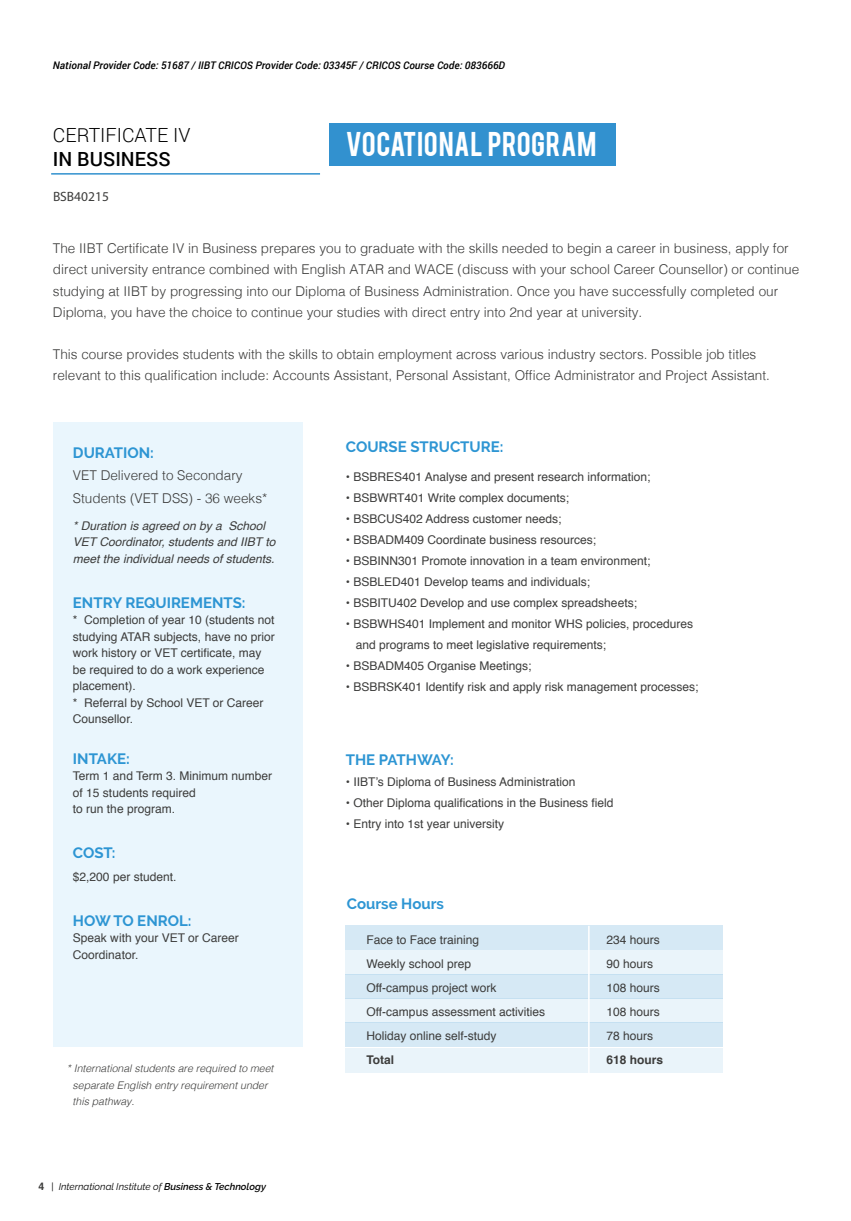
<style>
.page{position:relative;width:851px;height:1221px;background:#fff}
.page>*{position:absolute;margin:0;border:0;box-sizing:border-box;transform-origin:0 0}
.t1{font:27px "Bebas";letter-spacing:.02em;color:#fff}
.t2{font:300 19.5px "Roboto";color:#000}
.t3{font:500 19.5px "Roboto";color:#000}
.t4{font:700 15px "Raleway";color:#2d95d3}
.t5{font:700 15px "Raleway";letter-spacing:-.025em;color:#2d95d3}
.t6{font:300 13.5px/21px "Helvetica";color:#3c3c3b}
.t7{font:13.5px "Myriad Pro";color:#3c3c3b}
.t8{font:12px/16.5px "Helvetica";color:#3c3c3b}
.t9{font:italic 12px/16.5px "Helvetica";color:#3c3c3b}
.t10{font:700 12px "Helvetica";color:#3c3c3b}
.t11{font:italic 300 10.5px/16.5px "Helvetica";color:#3c3c3b}
.t12{font:italic 500 10.5px "Roboto";color:#000}
.t13{font:italic 9.75px "Raleway";color:#000}
.s1{font-family:"Helvetica";font-weight:700;font-style:normal;font-size:10.5px;color:#3c3c3b}
.s2{font-weight:600}
</style>
<div class="page">
<div style="left:53px;top:423px;width:250px;height:623px;background:#eaf6fd"></div>
<hr style="left:51px;top:173px;width:269px;height:2px;background:#3291cf">
<div style="left:329px;top:124px;width:286px;height:42px;background:#3291cf"></div>
<div style="left:346px;top:925px;width:377px;height:24px;background:#d6e9f5"></div>
<div style="left:346px;top:974px;width:377px;height:24px;background:#d6e9f5"></div>
<div style="left:346px;top:1022px;width:377px;height:24px;background:#d6e9f5"></div>
<div style="left:346px;top:949px;width:377px;height:25px;background:#eaf4fa"></div>
<div style="left:346px;top:998px;width:377px;height:24px;background:#eaf4fa"></div>
<div style="left:346px;top:1047px;width:377px;height:25px;background:#eaf4fa"></div>
<hr style="left:588px;top:925px;width:1px;height:151px;background:#fff">
<p class="t12" style="left:53px;top:58px;width:453px">National Provider Code: 51687 / IIBT CRICOS Provider Code: 03345F / CRICOS Course Code: 083666D</p>
<h2 class="t2" style="left:53px;top:122px;width:139px">CERTIFICATE IV</h2>
<h2 class="t3" style="left:53px;top:145px;width:119px">IN BUSINESS</h2>
<p class="t7" style="left:53px;top:188px;width:57px">BSB40215</p>
<h1 class="t1" style="left:346px;top:125px;width:252px">VOCATIONAL PROGRAM</h1>
<p class="t6" style="left:53px;top:237px;width:747px">The IIBT Certificate IV in Business prepares you to graduate with the skills needed to begin a career in business, apply for direct university entrance combined with English ATAR and WACE (discuss with your school Career Counsellor) or continue studying at IIBT by progressing into our Diploma of Business Administration. Once you have successfully completed our Diploma, you have the choice to continue your studies with direct entry into 2nd year at university.</p>
<p class="t6" style="left:53px;top:342px;width:718px">This course provides students with the skills to obtain employment across various industry sectors. Possible job titles relevant to this qualification include: Accounts Assistant, Personal Assistant, Office Administrator and Project Assistant.</p>
<p class="t4" style="left:73px;top:444px;width:82px">DURATION:</p>
<p class="t6" style="left:73px;top:463px;width:196px;line-height:22.5px">VET Delivered to Secondary<br>Students (VET DSS) - 36 weeks*</p>
<p class="t9" style="left:73px;top:517px;width:204px">* Duration is agreed on by a School<br>VET Coordinator, students and IIBT to meet the individual needs of students.</p>
<p class="t4" style="left:73px;top:594px;width:174px">ENTRY REQUIREMENTS:</p>
<p class="t8" style="left:73px;top:612px;width:203px">* Completion of year 10 (students not studying ATAR subjects, have no prior work history or VET certificate, may be required to do a work experience placement).<br>* Referral by School VET or Career<br>Counsellor.</p>
<p class="t4" style="left:73px;top:750px;width:58px">INTAKE:</p>
<p class="t8" style="left:73px;top:768px;width:201px">Term 1 and Term 3. Minimum number of 15 students required<br>to run the program.</p>
<p class="t4" style="left:73px;top:844px;width:44px">COST:</p>
<p class="t8" style="left:73px;top:868px;width:105px">$2,200 per student.</p>
<p class="t4" style="left:73px;top:912px;width:120px">HOW TO ENROL:</p>
<p class="t8" style="left:73px;top:930px;width:167px">Speak with your VET or Career<br>Coordinator.</p>
<p class="t11" style="left:73px;top:1059px;width:202px;text-indent:-6px">* International students are required to meet separate English entry requirement under this pathway.</p>
<p class="t13" style="left:38px;top:1180px;width:229px"><span class="s1">4</span> | International Institute of <span class="s2">Business &amp; Technology</span></p>
<p class="t4" style="left:346px;top:438px;width:159px">COURSE STRUCTURE:</p>
<p class="t8" style="left:346px;top:469px;width:306px">• BSBRES401 Analyse and present research information;</p>
<p class="t8" style="left:346px;top:490px;width:225px">• BSBWRT401 Write complex documents;</p>
<p class="t8" style="left:346px;top:511px;width:217px">• BSBCUS402 Address customer needs;</p>
<p class="t8" style="left:346px;top:532px;width:252px">• BSBADM409 Coordinate business resources;</p>
<p class="t8" style="left:346px;top:553px;width:306px">• BSBINN301 Promote innovation in a team environment;</p>
<p class="t8" style="left:346px;top:574px;width:246px">• BSBLED401 Develop teams and individuals;</p>
<p class="t8" style="left:346px;top:595px;width:292px">• BSBITU402 Develop and use complex spreadsheets;</p>
<p class="t8" style="left:356px;top:614px;width:338px;line-height:21px;text-indent:-10px">• BSBWHS401 Implement and monitor WHS policies, procedures and programs to meet legislative requirements;</p>
<p class="t8" style="left:346px;top:658px;width:187px">• BSBADM405 Organise Meetings;</p>
<p class="t8" style="left:346px;top:679px;width:354px">• BSBRSK401 Identify risk and apply risk management processes;</p>
<p class="t5" style="left:346px;top:751px;width:110px">THE PATHWAY:</p>
<p class="t8" style="left:346px;top:774px;width:231px">• IIBT’s Diploma of Business Administration</p>
<p class="t8" style="left:346px;top:795px;width:269px">• Other Diploma qualifications in the Business field</p>
<p class="t8" style="left:346px;top:816px;width:160px">• Entry into 1st year university</p>
<p class="t4" style="left:346px;top:895px;width:99px">Course Hours</p>
<p class="t8" style="left:366px;top:927px;width:180px;line-height:24px">Face to Face training<br>Weekly school prep<br>Off-campus project work<br>Off-campus assessment activities<br>Holiday online self-study</p>
<p class="t10" style="left:366px;top:1049px;width:29px">Total</p>
<p class="t8" style="left:606px;top:927px;width:55px;line-height:24px">234 hours<br>90 hours<br>108 hours<br>108 hours<br>78 hours</p>
<p class="t10" style="left:606px;top:1049px;width:58px">618 hours</p>
</div>
